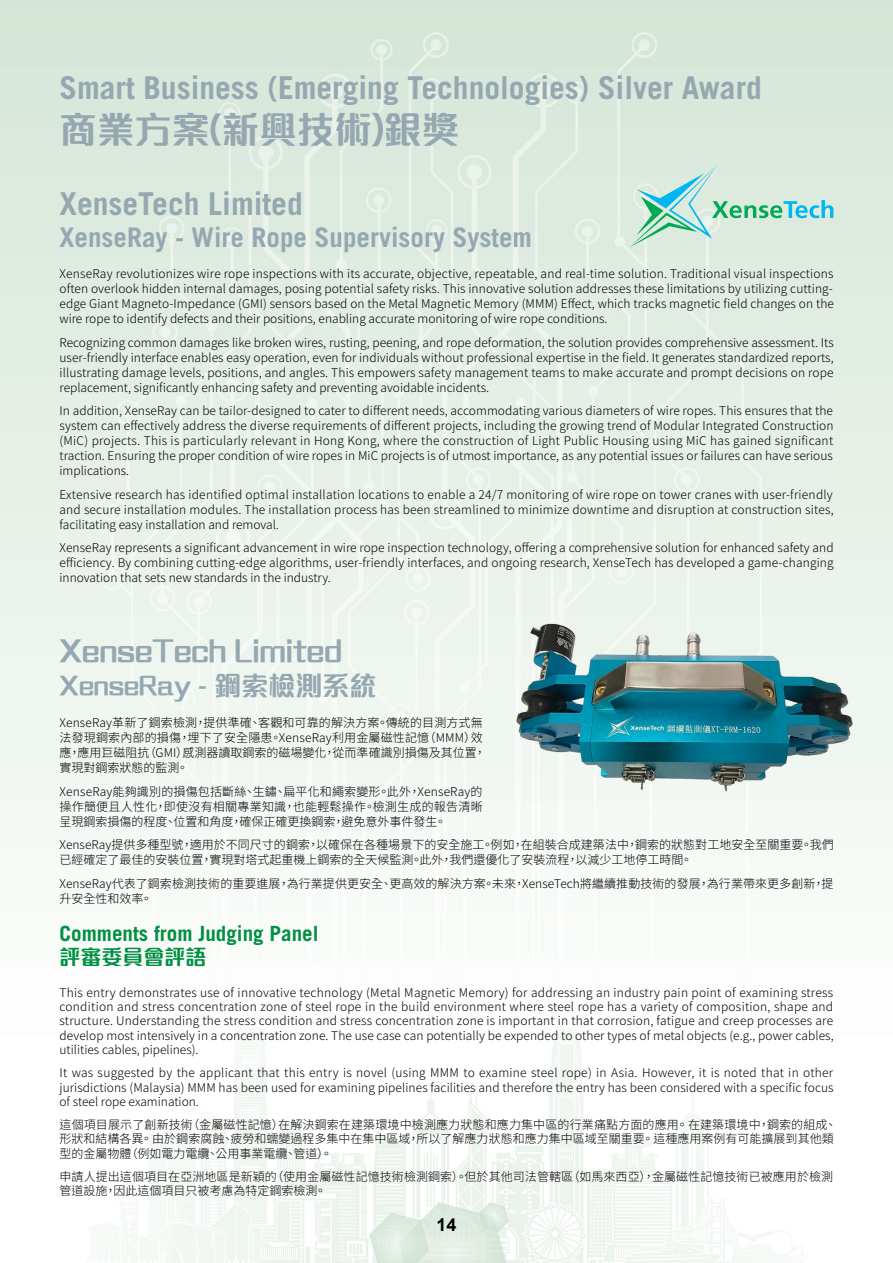
<style>
.page{position:relative;width:893px;height:1263px;background:#fff}
.page>*{position:absolute;margin:0;border:0;box-sizing:border-box;transform-origin:0 0}
.t1{font:700 37.5px "M Finance HK";color:#95a7b0}
.t2{font:700 31.5px "Trade Gothic";color:#95a7b0}
.t3{font:700 31.5px "M Finance HK";color:#95a7b0}
.t4{font:700 27px "Trade Gothic";color:#95a7b0}
.t5{font:700 27px "M Finance HK";color:#95a7b0}
.t6{font:700 21px "Trade Gothic";color:#009042}
.t7{font:700 21px "M Finance HK";color:#009042}
.t8{font:700 18px "Arial";color:#000}
.t9{font:300 12px/15px "Noto Sans CJ Ktc";color:#000;text-align:justify}
</style>
<div class="page">
<img style="left:0;top:0;width:893px;height:1263px">
<img style="left:500px;top:590px;width:376px;height:224px">
<svg style="left:630px;top:164px;width:203px;height:83px;background:#c3e3d8"></svg>
<h2 class="t2" style="left:60px;top:69px;width:704px">Smart Business (Emerging Technologies) Silver Award</h2>
<h1 class="t1" style="left:60px;top:102px;width:401px">商業方案(新興技術)銀獎</h1>
<h2 class="t2" style="left:60px;top:184px;width:245px">XenseTech Limited</h2>
<h3 class="t4" style="left:60px;top:221px;width:474px">XenseRay - Wire Rope Supervisory System</h3>
<p class="t9" style="left:60px;top:266px;width:776px">XenseRay revolutionizes wire rope inspections with its accurate, objective, repeatable, and real-time solution. Traditional visual inspections often overlook hidden internal damages, posing potential safety risks. This innovative solution addresses these limitations by utilizing cutting&shy;edge Giant Magneto-Impedance (GMI) sensors based on the Metal Magnetic Memory (MMM) Effect, which tracks magnetic field changes on the wire rope to identify defects and their positions, enabling accurate monitoring of wire rope conditions.</p>
<p class="t9" style="left:60px;top:335px;width:776px">Recognizing common damages like broken wires, rusting, peening, and rope deformation, the solution provides comprehensive assessment. Its user-friendly interface enables easy operation, even for individuals without professional expertise in the field. It generates standardized reports, illustrating damage levels, positions, and angles. This empowers safety management teams to make accurate and prompt decisions on rope replacement, significantly enhancing safety and preventing avoidable incidents.</p>
<p class="t9" style="left:60px;top:403px;width:776px">In addition, XenseRay can be tailor-designed to cater to different needs, accommodating various diameters of wire ropes. This ensures that the system can effectively address the diverse requirements of different projects, including the growing trend of Modular Integrated Construction (MiC) projects. This is particularly relevant in Hong Kong, where the construction of Light Public Housing using MiC has gained significant traction. Ensuring the proper condition of wire ropes in MiC projects is of utmost importance, as any potential issues or failures can have serious implications.</p>
<p class="t9" style="left:60px;top:487px;width:776px">Extensive research has identified optimal installation locations to enable a 24/7 monitoring of wire rope on tower cranes with user-friendly and secure installation modules. The installation process has been streamlined to minimize downtime and disruption at construction sites, facilitating easy installation and removal.</p>
<p class="t9" style="left:60px;top:540px;width:776px">XenseRay represents a significant advancement in wire rope inspection technology, offering a comprehensive solution for enhanced safety and efficiency. By combining cutting-edge algorithms, user-friendly interfaces, and ongoing research, XenseTech has developed a game-changing innovation that sets new standards in the industry.</p>
<h2 class="t3" style="left:60px;top:628px;width:284px">XenseTech Limited</h2>
<h3 class="t5" style="left:60px;top:666px;width:318px">XenseRay - 鋼索檢測系統</h3>
<p class="t9" style="left:60px;top:715px;width:428px;text-align:left">XenseRay革新了鋼索檢測，提供準確、客觀和可靠的解決方案。傳統的目測方式無法發現鋼索內部的損傷，埋下了安全隱患。XenseRay利用金屬磁性記憶（MMM）效應，應用巨磁阻抗（GMI）感測器讀取鋼索的磁場變化，從而準確識別損傷及其位置，實現對鋼索狀態的監測。</p>
<p class="t9" style="left:60px;top:784px;width:425px">XenseRay能夠識別的損傷包括斷絲、生鏽、扁平化和繩索變形。此外，XenseRay的操作簡便且人性化，即使沒有相關專業知識，也能輕鬆操作。檢測生成的報告清晰呈現鋼索損傷的程度、位置和角度，確保正確更換鋼索，避免意外事件發生。</p>
<p class="t9" style="left:60px;top:837px;width:776px">XenseRay提供多種型號，適用於不同尺寸的鋼索，以確保在各種場景下的安全施工。例如，在組裝合成建築法中，鋼索的狀態對工地安全至關重要。我們已經確定了最佳的安裝位置，實現對塔式起重機上鋼索的全天候監測。此外，我們還優化了安裝流程，以減少工地停工時間。</p>
<p class="t9" style="left:60px;top:876px;width:775px">XenseRay代表了鋼索檢測技術的重要進展，為行業提供更安全、更高效的解決方案。未來，XenseTech將繼續推動技術的發展，為行業帶來更多創新，提升安全性和效率。</p>
<h3 class="t6" style="left:60px;top:920px;width:261px">Comments from Judging Panel</h3>
<h3 class="t7" style="left:60px;top:942px;width:148px">評審委員會評語</h3>
<p class="t9" style="left:60px;top:985px;width:776px;line-height:14.4px">This entry demonstrates use of innovative technology (Metal Magnetic Memory) for addressing an industry pain point of examining stress condition and stress concentration zone of steel rope in the build environment where steel rope has a variety of composition, shape and structure. Understanding the stress condition and stress concentration zone is important in that corrosion, fatigue and creep processes are develop most intensively in a concentration zone. The use case can potentially be expended to other types of metal objects (e.g., power cables, utilities cables, pipelines).</p>
<p class="t9" style="left:60px;top:1066px;width:776px;line-height:14.4px">It was suggested by the applicant that this entry is novel (using MMM to examine steel rope) in Asia. However, it is noted that in other jurisdictions (Malaysia) MMM has been used for examining pipelines facilities and therefore the entry has been considered with a specific focus of steel rope examination.</p>
<p class="t9" style="left:60px;top:1117px;width:779px;line-height:14.4px;text-align:left">這個項目展示了創新技術（金屬磁性記憶）在解決鋼索在建築環境中檢測應力狀態和應力集中區的行業痛點方面的應用。 在建築環境中，鋼索的組成、形狀和結構各異。 由於鋼索腐蝕、疲勞和蠕變過程多集中在集中區域，所以了解應力狀態和應力集中區域至關重要。 這種應用案例有可能擴展到其他類型的金屬物體（例如電力電纜、公用事業電纜、管道）。</p>
<p class="t9" style="left:60px;top:1169px;width:775px;line-height:14.4px">申請人提出這個項目在亞洲地區是新穎的（使用金屬磁性記憶技術檢測鋼索）。但於其他司法管轄區（如馬來西亞），金屬磁性記憶技術已被應用於檢測管道設施，因此這個項目只被考慮為特定鋼索檢測。</p>
<h3 class="t8" style="left:436px;top:1213px;width:22px">14</h3>
</div>
